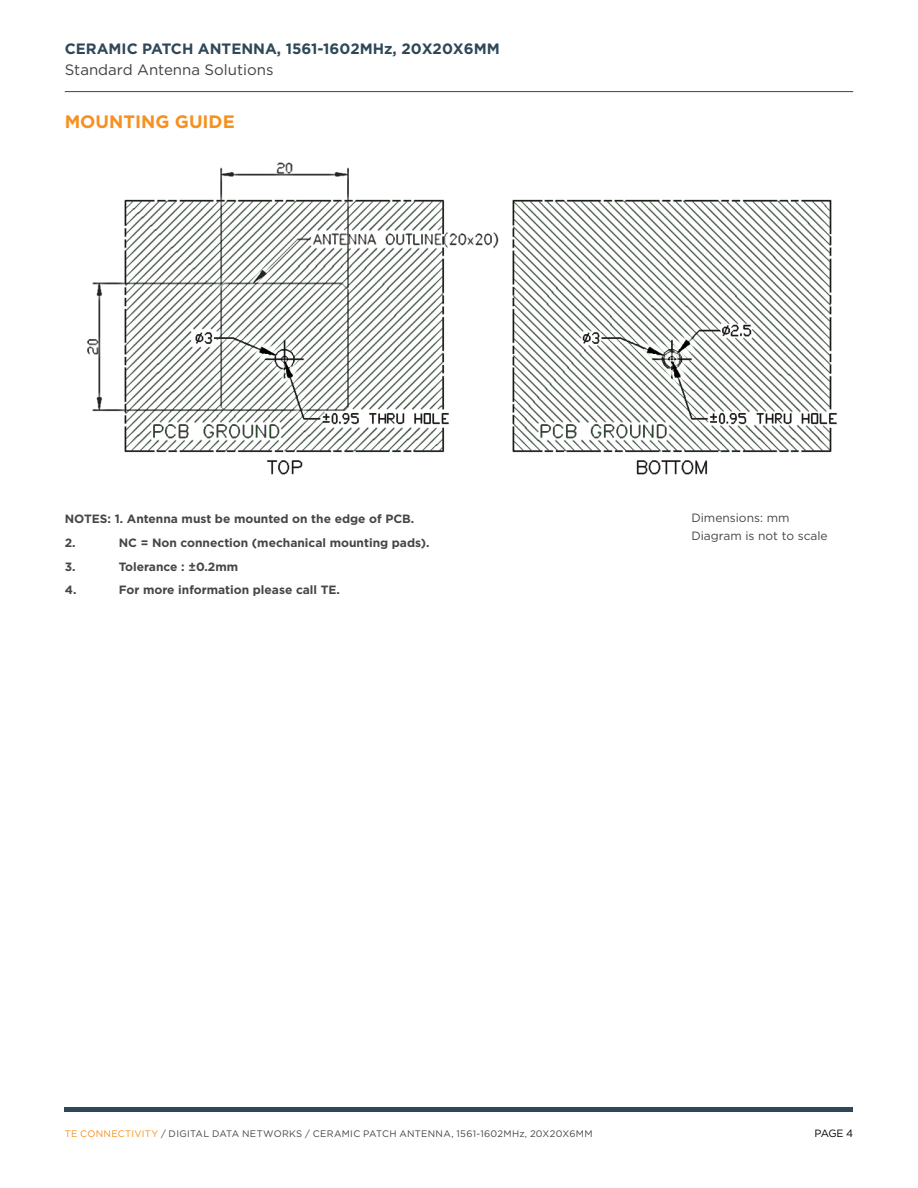
<style>
.page{position:relative;width:918px;height:1188px;background:#fff}
.page>*{position:absolute;margin:0;border:0;box-sizing:border-box;transform-origin:0 0}
.t1{font:700 18px "Gotham";color:#f7901e}
.t2{font:700 15px "Gotham";color:#2e4857}
.t3{font:15px "Gotham";color:#414042}
.t4{font:700 12px/23.5px "Gotham";color:#464547}
.t5{font:12px/18px "Gotham";color:#464547}
.t6{font:10.5px "Gotham";color:#000}
.t7{font:9.45px "Gotham";letter-spacing:.03em;color:#464547}
.s1{color:#f7901e}
</style>
<div class="page">
<img style="left:87px;top:162px;width:750px;height:313px">
<hr style="left:65px;top:1107px;width:788px;height:4px;background:#2e4857">
<hr style="left:65px;top:91px;width:788px;height:1px;background:#2e4857">
<p class="t2" style="left:65px;top:39px;width:437px">CERAMIC PATCH ANTENNA, 1561-1602MHz, 20X20X6MM</p>
<p class="t3" style="left:65px;top:60px;width:210px">Standard Antenna Solutions</p>
<h1 class="t1" style="left:65px;top:109px;width:172px">MOUNTING GUIDE</h1>
<p class="t4" style="left:65px;top:507px;width:351px">NOTES: 1. Antenna must be mounted on the edge of PCB.<br>2.</p>
<p class="t4" style="left:119px;top:531px;width:312px">NC = Non connection (mechanical mounting pads).</p>
<p class="t4" style="left:65px;top:554px;width:12px">3.</p>
<p class="t4" style="left:119px;top:554px;width:121px">Tolerance : ±0.2mm</p>
<p class="t4" style="left:65px;top:578px;width:13px">4.</p>
<p class="t4" style="left:119px;top:578px;width:223px">For more information please call TE.</p>
<p class="t5" style="left:691px;top:509px;width:138px">Dimensions: mm<br>Diagram is not to scale</p>
<p class="t7" style="left:65px;top:1127px;width:529px"><span class="s1">TE CONNECTIVITY</span> / DIGITAL DATA NETWORKS / CERAMIC PATCH ANTENNA, 1561-1602MHz, 20X20X6MM</p>
<p class="t6" style="left:815px;top:1127px;width:40px">PAGE 4</p>
</div>
